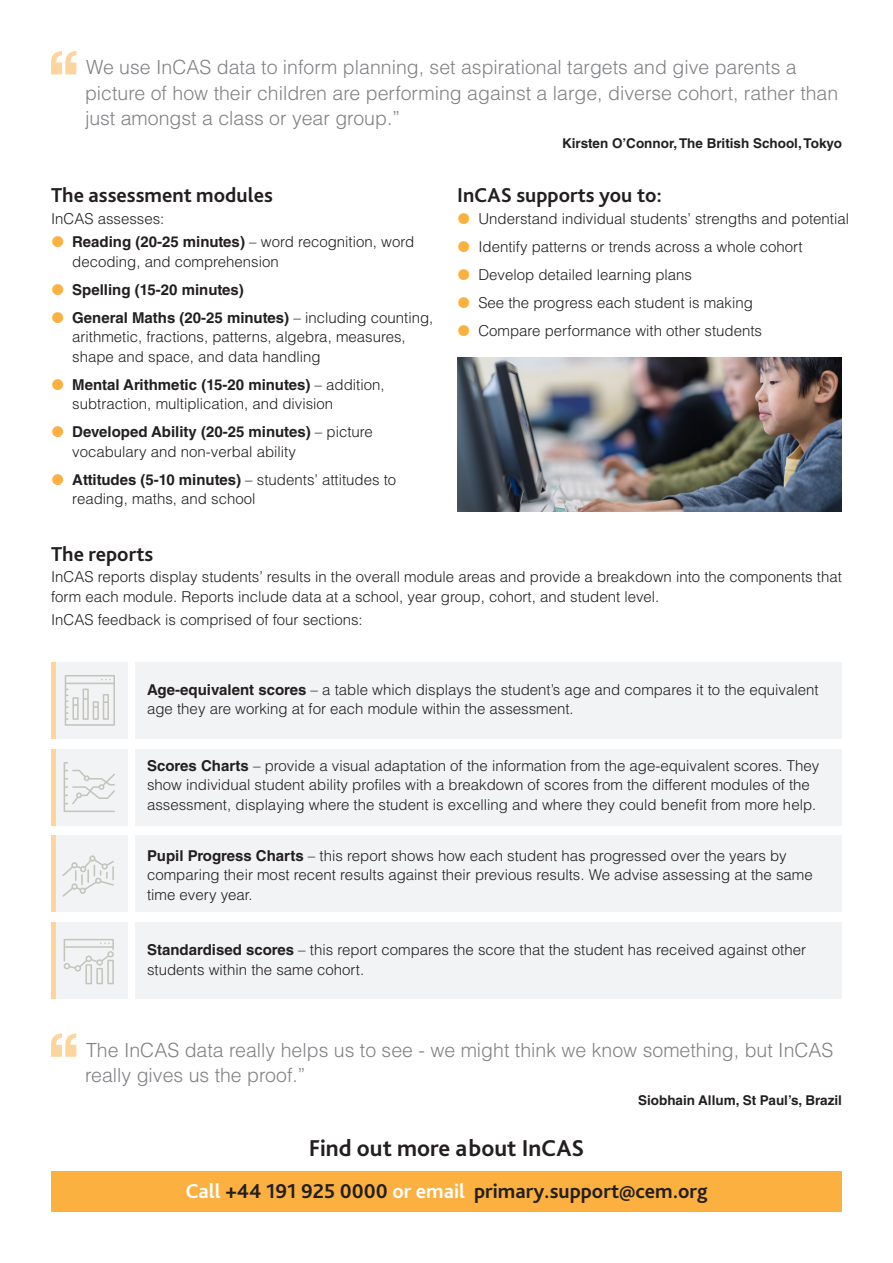
<style>
.page{position:relative;width:893px;height:1263px;background:#fff}
.page>*{position:absolute;margin:0;border:0;box-sizing:border-box;transform-origin:0 0}
.Body_Text_Helv_Light{font:700 24px "Bliss Pro";color:#231f20}
.Subheadings_Bliss_Bo{font:700 21px "Bliss Pro";color:#231f20}
.Body_Text_Helv_Light-2{font:700 21px "Bliss Pro";color:#231f20}
.Quote_Helv_Light{font:300 19.5px/25.5px "Helvetica LT Std";color:#808285}
.Body_Text_Helv_Light-3{font:300 15px/19.5px "Helvetica LT Std";color:#231f20}
.t1{font:700 15px "Helvetica LT Std";color:#231f20}
.Quote_Name{font:700 13.5px "Helvetica LT Std";color:#231f20}
.s1{font-weight:700}
.s2{color:#fff}
</style>
<div class="page">
<div style="left:51px;top:1171px;width:791px;height:41px;background:#fbb03f"></div>
<svg style="left:51px;top:1033px;width:25px;height:24px"></svg>
<svg style="left:51px;top:51px;width:25px;height:23px"></svg>
<img style="left:457px;top:357px;width:385px;height:154px">
<div style="left:135px;top:662px;width:707px;height:76px;background:#f2f3f4"></div>
<div style="left:51px;top:662px;width:77px;height:76px;background:#f2f3f4"></div>
<svg style="left:65px;top:675px;width:50px;height:51px"></svg>
<hr style="left:51px;top:662px;width:4px;height:76px;background:#fdd49b">
<div style="left:135px;top:749px;width:707px;height:76px;background:#f2f3f4"></div>
<div style="left:51px;top:749px;width:77px;height:76px;background:#f2f3f4"></div>
<svg style="left:64px;top:762px;width:51px;height:50px"></svg>
<hr style="left:51px;top:749px;width:4px;height:76px;background:#fdd49b">
<div style="left:135px;top:836px;width:707px;height:76px;background:#f2f3f4"></div>
<div style="left:51px;top:836px;width:77px;height:76px;background:#f2f3f4"></div>
<svg style="left:62px;top:855px;width:52px;height:42px"></svg>
<hr style="left:51px;top:836px;width:4px;height:76px;background:#fdd49b">
<div style="left:135px;top:922px;width:707px;height:77px;background:#f2f3f4"></div>
<div style="left:51px;top:922px;width:77px;height:77px;background:#f2f3f4"></div>
<svg style="left:64px;top:939px;width:50px;height:45px"></svg>
<hr style="left:51px;top:922px;width:4px;height:77px;background:#fdd49b">
<p class="Quote_Helv_Light" style="left:85px;top:55px;width:755px">We use InCAS data to inform planning, set aspirational targets and give parents a picture of how their children are performing against a large, diverse cohort, rather than just amongst a class or year group.”</p>
<p class="Quote_Name" style="left:562px;top:135px;width:281px">Kirsten O’Connor, The British School, Tokyo</p>
<p class="Subheadings_Bliss_Bo" style="left:51px;top:182px;width:223px">The assessment modules</p>
<p class="Body_Text_Helv_Light-3" style="left:51px;top:208px;width:115px">InCAS assesses:</p>
<p class="Body_Text_Helv_Light-3" style="left:72px;top:232px;width:343px"><span class="s1">Reading (20-25 minutes)</span> – word recognition, word decoding, and comprehension</p>
<p class="t1" style="left:72px;top:280px;width:173px">Spelling (15-20 minutes)</p>
<p class="Body_Text_Helv_Light-3" style="left:72px;top:308px;width:363px"><span class="s1">General Maths (20-25 minutes)</span> – including counting, arithmetic, fractions, patterns, algebra, measures, shape and space, and data handling</p>
<p class="Body_Text_Helv_Light-3" style="left:72px;top:375px;width:314px"><span class="s1">Mental Arithmetic (15-20 minutes)</span> – addition, subtraction, multiplication, and division</p>
<p class="Body_Text_Helv_Light-3" style="left:72px;top:422px;width:302px"><span class="s1">Developed Ability (20-25 minutes)</span> – picture vocabulary and non-verbal ability</p>
<p class="Body_Text_Helv_Light-3" style="left:72px;top:470px;width:325px"><span class="s1">Attitudes (5-10 minutes)</span> – students’ attitudes to reading, maths, and school</p>
<p class="Subheadings_Bliss_Bo" style="left:457px;top:182px;width:206px">InCAS supports you to:</p>
<p class="Body_Text_Helv_Light-3" style="left:478px;top:208px;width:372px">Understand individual students’ strengths and potential</p>
<p class="Body_Text_Helv_Light-3" style="left:478px;top:236px;width:326px">Identify patterns or trends across a whole cohort</p>
<p class="Body_Text_Helv_Light-3" style="left:478px;top:264px;width:215px">Develop detailed learning plans</p>
<p class="Body_Text_Helv_Light-3" style="left:478px;top:292px;width:276px">See the progress each student is making</p>
<p class="Body_Text_Helv_Light-3" style="left:478px;top:320px;width:285px">Compare performance with other students</p>
<p class="Subheadings_Bliss_Bo" style="left:51px;top:541px;width:104px">The reports</p>
<p class="Body_Text_Helv_Light-3" style="left:51px;top:567px;width:792px">InCAS reports display students’ results in the overall module areas and provide a breakdown into the components that form each module. Reports include data at a school, year group, cohort, and student level.</p>
<p class="Body_Text_Helv_Light-3" style="left:51px;top:610px;width:313px">InCAS feedback is comprised of four sections:</p>
<p class="Body_Text_Helv_Light-3" style="left:147px;top:680px;width:673px"><span class="s1">Age-equivalent scores</span> – a table which displays the student’s age and compares it to the equivalent age they are working at for each module within the assessment.</p>
<p class="Body_Text_Helv_Light-3" style="left:147px;top:756px;width:674px"><span class="s1">Scores Charts</span> – provide a visual adaptation of the information from the age-equivalent scores. They show individual student ability profiles with a breakdown of scores from the different modules of the assessment, displaying where the student is excelling and where they could benefit from more help.</p>
<p class="Body_Text_Helv_Light-3" style="left:147px;top:846px;width:667px"><span class="s1">Pupil Progress Charts</span> – this report shows how each student has progressed over the years by comparing their most recent results against their previous results. We advise assessing at the same time every year.</p>
<p class="Body_Text_Helv_Light-3" style="left:147px;top:940px;width:660px"><span class="s1">Standardised scores</span> – this report compares the score that the student has received against other students within the same cohort.</p>
<p class="Quote_Helv_Light" style="left:85px;top:1037px;width:750px">The InCAS data really helps us to see - we might think we know something, but InCAS really gives us the proof.”</p>
<p class="Quote_Name" style="left:638px;top:1091px;width:205px">Siobhain Allum, St Paul’s, Brazil</p>
<p class="Body_Text_Helv_Light" style="left:309px;top:1133px;width:277px">Find out more about InCAS</p>
<p class="Body_Text_Helv_Light-2" style="left:185px;top:1178px;width:524px"><span class="s2">Call</span> +44 191 925 0000 <span class="s2">or email</span> primary.support@cem.org</p>
</div>
